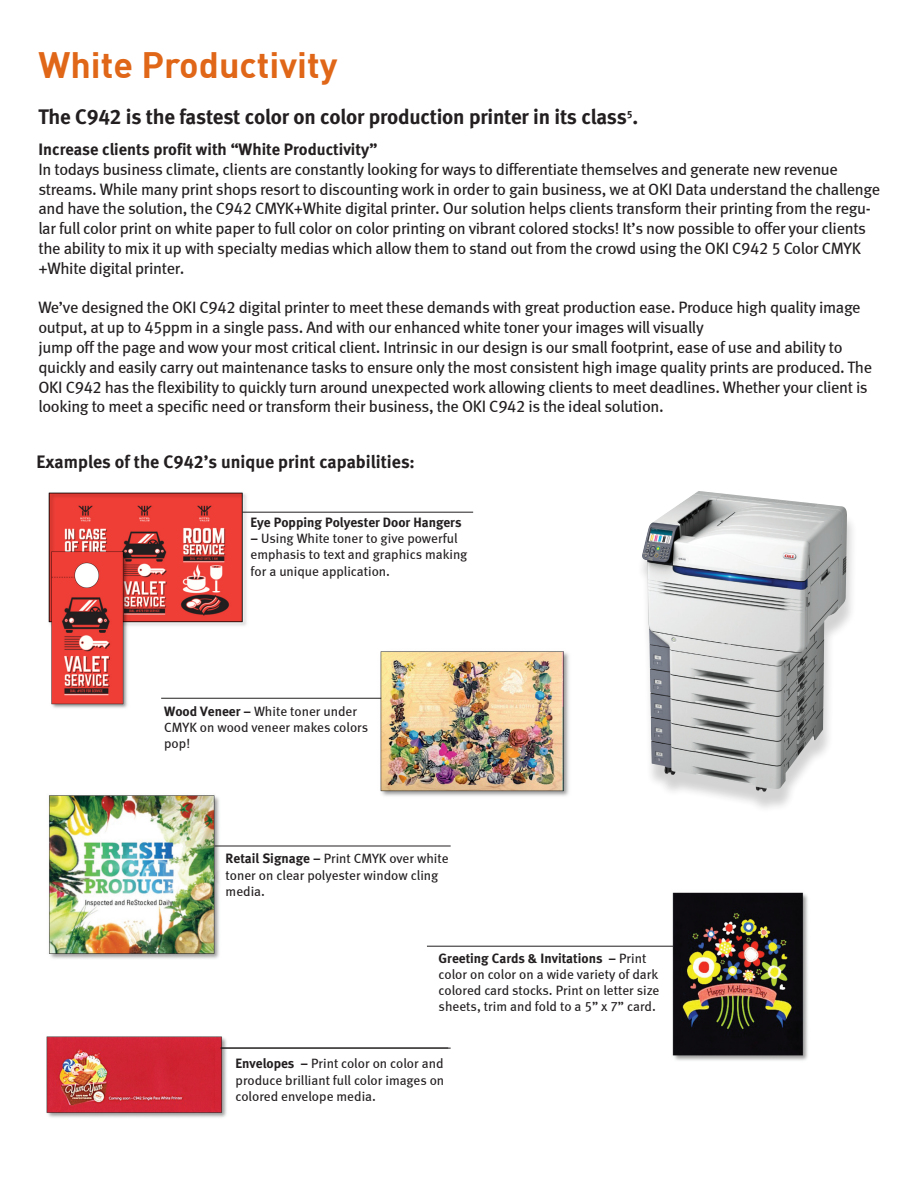
<style>
.page{position:relative;width:918px;height:1188px;background:#fff}
.page>*{position:absolute;margin:0;border:0;box-sizing:border-box;transform-origin:0 0}
.t1{font:700 36px "DIN";color:#e06618}
.t2{font:21px "Meta Bold Turk LF";letter-spacing:-.01em;color:#231f20}
.t3{font:18px "Meta Bold Turk LF";color:#231f20}
.t4{font:16.5px/19.8px "Meta Book LF";letter-spacing:-.02em;color:#231f20}
.t5{font:16.5px "Meta Bold Turk LF";color:#231f20}
.t6{font:13.5px/16.2px "Meta Book LF";color:#231f20}
.t7{font:13.5px "Meta Bold Turk LF";color:#231f20}
.s1{font-family:"Meta Bold Turk LF"}
</style>
<div class="page">
<div style="left:637px;top:498px;width:221px;height:316px;background:#231f20;opacity:.2"></div>
<img style="left:642px;top:491px;width:182px;height:301px">
<img style="left:48px;top:492px;width:203px;height:216px">
<img style="left:370px;top:651px;width:199px;height:145px">
<img style="left:48px;top:795px;width:180px;height:164px">
<img style="left:46px;top:1036px;width:186px;height:82px">
<hr style="left:221px;top:1048px;width:230px;height:1px;background:#231f20">
<hr style="left:161px;top:698px;width:220px;height:1px;background:#231f20">
<hr style="left:215px;top:846px;width:236px;height:1px;background:#231f20">
<hr style="left:242px;top:512px;width:231px;height:1px;background:#231f20">
<img style="left:661px;top:892px;width:147px;height:169px">
<hr style="left:427px;top:946px;width:247px;height:1px;background:#231f20">
<p class="t1" style="left:38px;top:41px;width:301px">White Productivity</p>
<p class="t2" style="left:38px;top:105px;width:601px">The C942 is the fastest color on color production printer in its class<sup>5</sup>.</p>
<p class="t5" style="left:38px;top:140px;width:340px">Increase clients profit with “White Productivity”</p>
<p class="t4" style="left:38px;top:159px;width:843px">In todays business climate, clients are constantly looking for ways to differentiate themselves and generate new revenue streams. While many print shops resort to discounting work in order to gain business, we at OKI Data understand the challenge and have the solution, the C942 CMYK+White digital printer. Our solution helps clients transform their printing from the regu&shy;lar full color print on white paper to full color on color printing on vibrant colored stocks! It’s now possible to offer your clients the ability to mix it up with specialty medias which allow them to stand out from the crowd using the OKI C942 5 Color CMYK +White digital printer.</p>
<p class="t4" style="left:38px;top:298px;width:824px">We’ve designed the OKI C942 digital printer to meet these demands with great production ease. Produce high quality image output, at up to 45ppm in a single pass. And with our enhanced white toner your images will visually</p>
<p class="t4" style="left:38px;top:337px;width:835px">jump off the page and wow your most critical client. Intrinsic in our design is our small footprint, ease of use and ability to quickly and easily carry out maintenance tasks to ensure only the most consistent high image quality prints are produced. The OKI C942 has the flexibility to quickly turn around unexpected work allowing clients to meet deadlines. Whether your client is looking to meet a specific need or transform their business, the OKI C942 is the ideal solution.</p>
<p class="t3" style="left:37px;top:451px;width:380px">Examples of the C942’s unique print capabilities:</p>
<p class="t7" style="left:251px;top:515px;width:212px">Eye Popping Polyester Door Hangers</p>
<p class="t6" style="left:251px;top:530px;width:218px"><span class="s1">–</span> Using White toner to give powerful emphasis to text and graphics making for a unique application.</p>
<p class="t6" style="left:164px;top:703px;width:205px"><span class="s1">Wood Veneer –</span> White toner under<br>CMYK on wood veneer makes colors pop!</p>
<p class="t6" style="left:226px;top:850px;width:225px"><span class="s1">Retail Signage –</span> Print CMYK over white toner on clear polyester window cling media.</p>
<p class="t6" style="left:439px;top:950px;width:222px"><span class="s1">Greeting Cards &amp; Invitations –</span> Print color on color on a wide variety of dark colored card stocks. Print on letter size sheets, trim and fold to a 5” x 7” card.</p>
<p class="t6" style="left:236px;top:1055px;width:210px;text-align:justify"><span class="s1">Envelopes –</span> Print color on color and produce brilliant full color images on colored envelope media.</p>
</div>
